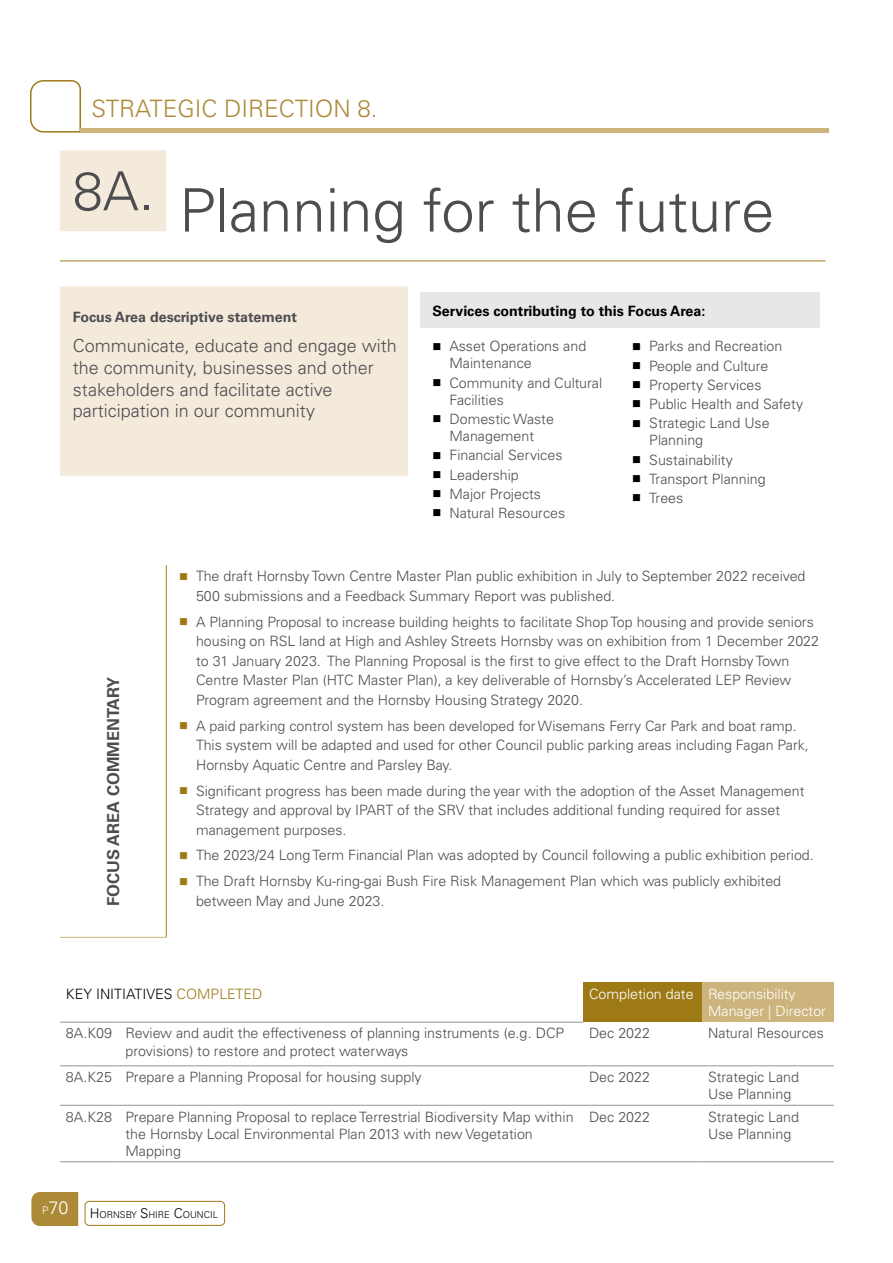
<style>
.page{position:relative;width:893px;height:1263px;background:#fff}
.page>*{position:absolute;margin:0;border:0;box-sizing:border-box;transform-origin:0 0}
.t1{font:300 60px "Univers LT Pro 45";color:#4d4d4f}
.t2{font:300 24px "Univers LT Pro 45";color:#ac8a38}
.t3{font:300 18px/21.6px "Univers LT Std";color:#4d4d4f}
.t4{font:300 18px "Univers LT Pro 45";color:#fff}
.t5{font:700 16.5px "Univers LT Pro 65";color:#4d4d4f}
.t6{font:300 14.25px/19.5px "Univers LT Pro 45";color:#4d4d4f}
.t7{font:300 14.25px/19.2px "Univers LT Std";color:#4d4d4f}
.t8{font:300 14.25px/17.1px "Univers LT Pro 45";color:#fff}
.t9{font:700 14.25px "Univers LT Pro 65";color:#000}
.t10{font:700 14.25px "Univers LT Std";color:#4d4d4f}
.t11{font:300 14.25px "Univers LT Pro 45";color:#000}
.t12{font:300 9.45px "Univers LT Pro 45";color:#000}
.s1{color:#9e7a17}
.s2{font-size:10.5px}
.s3{font-size:13.5px}
</style>
<div class="page">
<svg style="left:30px;top:80px;width:51px;height:53px"></svg>
<div style="left:81px;top:128px;width:748px;height:5px;background:#cdb47d"></div>
<div style="left:85px;top:1201px;width:140px;height:25px;border:1px solid #9e7a17;border-radius:4px"></div>
<div style="left:31px;top:1192px;width:47px;height:34px;background:#ac8a38"></div>
<svg style="left:60px;top:150px;width:348px;height:326px;fill:#f3eadc"></svg>
<hr style="left:166px;top:261px;width:242px;height:1px;background:#9e7a17">
<hr style="left:408px;top:261px;width:34px;height:1px;background:#9e7a17">
<hr style="left:442px;top:261px;width:383px;height:1px;background:#9e7a17">
<hr style="left:60px;top:261px;width:106px;height:1px;background:#9e7a17">
<hr style="left:166px;top:565px;width:1px;height:347px;background:#9e7a17">
<svg style="left:166px;top:912px;width:1px;height:25px"></svg>
<hr style="left:60px;top:937px;width:107px;height:1px;background:#cdb47d">
<div style="left:420px;top:292px;width:399px;height:36px;background:#e6e7e8"></div>
<div style="left:583px;top:983px;width:119px;height:39px;background:#9e7a17"></div>
<div style="left:702px;top:983px;width:132px;height:39px;background:#cdb47d"></div>
<hr style="left:60px;top:1065px;width:60px;height:1px;background:#939598">
<hr style="left:120px;top:1065px;width:463px;height:1px;background:#939598">
<hr style="left:583px;top:1065px;width:119px;height:1px;background:#939598">
<hr style="left:702px;top:1065px;width:132px;height:1px;background:#939598">
<hr style="left:60px;top:1105px;width:60px;height:1px;background:#939598">
<hr style="left:120px;top:1105px;width:463px;height:1px;background:#939598">
<hr style="left:583px;top:1105px;width:119px;height:1px;background:#939598">
<hr style="left:702px;top:1105px;width:132px;height:1px;background:#939598">
<hr style="left:60px;top:1161px;width:60px;height:1px;background:#939598">
<hr style="left:120px;top:1161px;width:463px;height:1px;background:#939598">
<hr style="left:583px;top:1161px;width:119px;height:1px;background:#939598">
<hr style="left:702px;top:1161px;width:132px;height:1px;background:#939598">
<hr style="left:60px;top:1022px;width:60px;height:1px;background:#939598">
<hr style="left:120px;top:1022px;width:463px;height:1px;background:#939598">
<h2 class="t2" style="left:92px;top:93px;width:287px">STRATEGIC DIRECTION 8.</h2>
<h1 class="t1" style="left:73px;top:171px;width:703px"><sup>8A.</sup> Planning for the future</h1>
<p class="t10" style="left:73px;top:309px;width:226px">Focus Area descriptive statement</p>
<p class="t3" style="left:73px;top:335px;width:326px">Communicate, educate and engage with the community, businesses and other stakeholders and facilitate active participation in our community</p>
<p class="t9" style="left:432px;top:300px;width:274px">Services contributing to this Focus Area:</p>
<p class="t7" style="left:449px;top:338px;width:138px;line-height:17.1px">Asset Operations and<br>Maintenance</p>
<p class="t7" style="left:449px;top:374px;width:154px;line-height:17.1px">Community and Cultural<br>Facilities</p>
<p class="t7" style="left:449px;top:410px;width:106px;line-height:17.1px">Domestic Waste<br>Management</p>
<p class="t7" style="left:449px;top:446px;width:117px">Financial Services<br>Leadership<br>Major Projects<br>Natural Resources</p>
<p class="t7" style="left:649px;top:337px;width:155px">Parks and Recreation<br>People and Culture<br>Property Services<br>Public Health and Safety<br>Strategic Land Use</p>
<p class="t7" style="left:649px;top:431px;width:118px">Planning<br>Sustainability<br>Transport Planning<br>Trees</p>
<p class="t5" style="left:102px;top:906px;width:231px;rotate:-90deg">FOCUS AREA COMMENTARY</p>
<p class="t6" style="left:196px;top:566px;width:611px">The draft Hornsby Town Centre Master Plan public exhibition in July to September 2022 received<br>500 submissions and a Feedback Summary Report was published.</p>
<p class="t6" style="left:196px;top:612px;width:625px">A Planning Proposal to increase building heights to facilitate Shop Top housing and provide seniors housing on RSL land at High and Ashley Streets Hornsby was on exhibition from 1 December 2022 to 31 January 2023. The Planning Proposal is the first to give effect to the Draft Hornsby Town Centre Master Plan (HTC Master Plan), a key deliverable of Hornsby’s Accelerated LEP Review Program agreement and the Hornsby Housing Strategy 2020.</p>
<p class="t6" style="left:196px;top:715px;width:614px">A paid parking control system has been developed for Wisemans Ferry Car Park and boat ramp.<br>This system will be adapted and used for other Council public parking areas including Fagan Park,<br>Hornsby Aquatic Centre and Parsley Bay.</p>
<p class="t6" style="left:196px;top:780px;width:610px">Significant progress has been made during the year with the adoption of the Asset Management<br>Strategy and approval by IPART of the SRV that includes additional funding required for asset management purposes.</p>
<p class="t6" style="left:196px;top:842px;width:619px;line-height:26px">The 2023/24 Long Term Financial Plan was adopted by Council following a public exhibition period.<br>The Draft Hornsby Ku-ring-gai Bush Fire Risk Management Plan which was publicly exhibited</p>
<p class="t6" style="left:196px;top:891px;width:190px">between May and June 2023.</p>
<p class="t11" style="left:66px;top:985px;width:198px">KEY INITIATIVES <span class="s1">COMPLETED</span></p>
<p class="t8" style="left:708px;top:985px;width:119px;text-indent:-119px">Completion date Responsibility<br>Manager | Director</p>
<p class="t7" style="left:126px;top:1025px;width:440px;line-height:17.1px;text-indent:-60px">8A.K09 Review and audit the effectiveness of planning instruments (e.g. DCP provisions) to restore and protect waterways</p>
<p class="t7" style="left:589px;top:1024px;width:62px">Dec 2022</p>
<p class="t7" style="left:708px;top:1024px;width:117px">Natural Resources</p>
<p class="t7" style="left:66px;top:1067px;width:357px">8A.K25 Prepare a Planning Proposal for housing supply</p>
<p class="t7" style="left:589px;top:1067px;width:62px">Dec 2022</p>
<p class="t7" style="left:708px;top:1068px;width:93px;line-height:17.1px">Strategic Land<br>Use Planning</p>
<p class="t7" style="left:126px;top:1108px;width:450px;line-height:17.1px;text-indent:-60px">8A.K28 Prepare Planning Proposal to replace Terrestrial Biodiversity Map within the Hornsby Local Environmental Plan 2013 with new Vegetation<br>Mapping</p>
<p class="t7" style="left:589px;top:1107px;width:62px">Dec 2022</p>
<p class="t7" style="left:708px;top:1108px;width:93px;line-height:17.1px">Strategic Land<br>Use Planning</p>
<p class="t4" style="left:42px;top:1196px;width:28px"><span class="s2">P</span>70</p>
<p class="t12" style="left:90px;top:1209px;width:130px"><span class="s3">H</span>ORNSBY <span class="s3">S</span>HIRE <span class="s3">C</span>OUNCIL</p>
</div>
